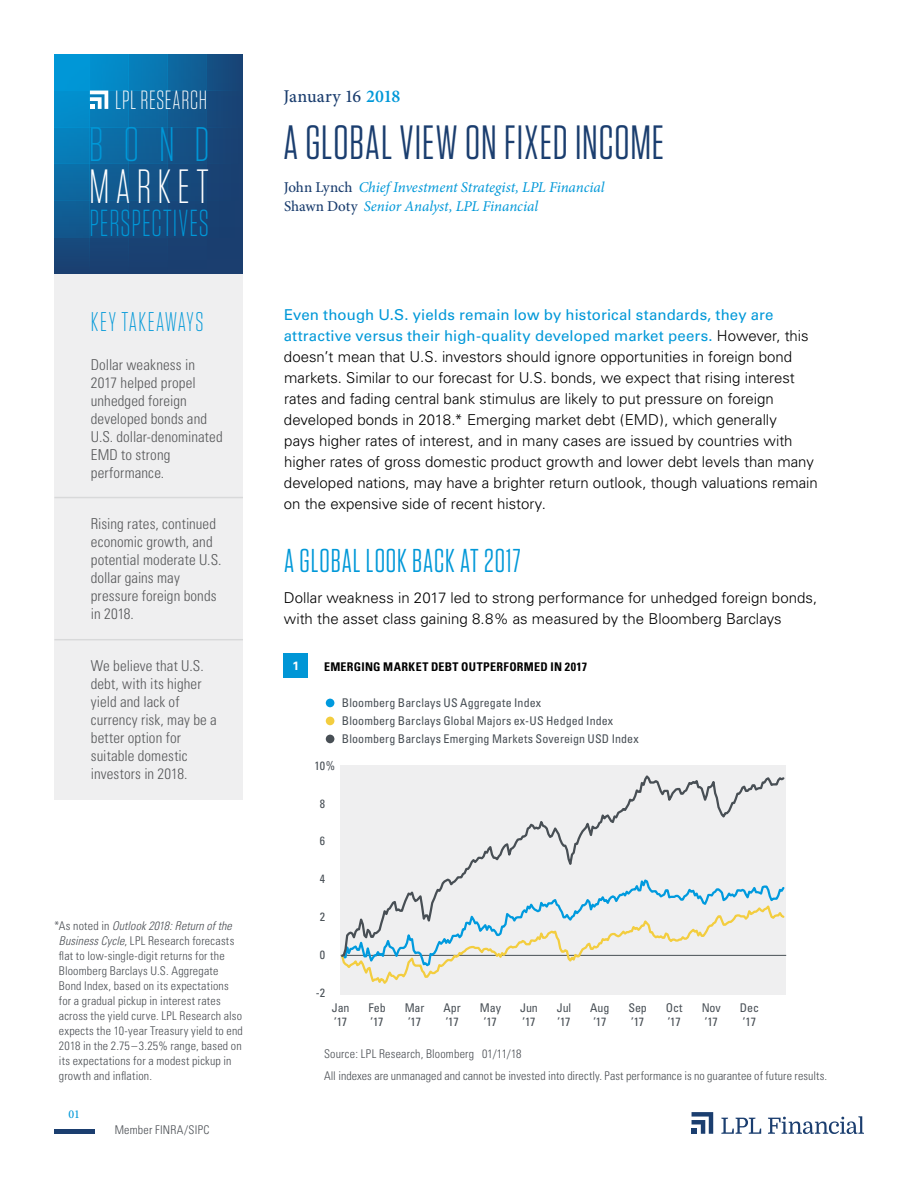
<style>
.page{position:relative;width:918px;height:1188px;background:#fff}
.page>*{position:absolute;margin:0;border:0;box-sizing:border-box;transform-origin:0 0}
.t1{font:300 48.3px "Tungsten Narrow";color:#0098d8}
.t2{font:48px "Tungsten Narrow";letter-spacing:.02em;color:#1b3e6f}
.t3{font:300 48px "Tungsten Narrow";letter-spacing:.13em;color:#fff}
.t4{font:300 37.5px "Tungsten Narrow";letter-spacing:.03em;color:#0098d8;scale:.9 1}
.t5{font:33px "Tungsten Narrow";letter-spacing:.03em;color:#0098d8}
.t6{font:300 27px "Tungsten Narrow";letter-spacing:.055em;color:#0098d8}
.t7{font:300 26.25px "Tungsten Narrow";letter-spacing:.025em;color:#fff}
.t8{font:500 18px "Minion Pro";letter-spacing:.005em;color:#1b3e6f}
.t9{font:300 15px/21px "Univers";color:#000}
.t10{font:300 condensed 15px/18px "Univers";letter-spacing:.005em;color:#58595b}
.t11{font:italic 15px/19.5px "Minion Pro";letter-spacing:-.005em;color:#0098d8}
.t12{font:300 condensed 12px/15px "Univers";letter-spacing:.015em;color:#4b4f54}
.t13{font:condensed 12px/13.5px "Univers";letter-spacing:.005em;color:#484f55}
.t14{font:700 condensed 12px "Univers";letter-spacing:.03em;color:#000}
.t15{font:500 12px "Minion Pro";color:#0098d8}
.t16{font:700 12px "Univers";color:#fff}
.s1{font-weight:600;color:#0098d8}
.s2{font-weight:500;font-style:normal;color:#1b3e6f}
.s3{font-weight:400;color:#0098d8}
.s4{font-style:italic}
</style>
<div class="page">
<hr style="left:54px;top:1130px;width:40px;height:4px;background:#1b3e6f">
<svg style="left:90px;top:54px;width:39px;height:220px"></svg>
<div style="left:206px;top:54px;width:37px;height:220px;background:#184476"></div>
<svg style="left:168px;top:54px;width:38px;height:220px"></svg>
<svg style="left:129px;top:54px;width:39px;height:220px"></svg>
<svg style="left:54px;top:54px;width:36px;height:220px"></svg>
<div style="left:54px;top:164px;width:189px;height:36px;background:linear-gradient(to right,#0c6ca5,#1b3b6c)"></div>
<div style="left:54px;top:200px;width:189px;height:38px;background:linear-gradient(to right,#105c92,#1a3b6c)"></div>
<div style="left:54px;top:127px;width:189px;height:37px;background:linear-gradient(to right,#0582bf,#1b3c6d)"></div>
<svg style="left:90px;top:91px;width:18px;height:18px"></svg>
<svg style="left:692px;top:1112px;width:21px;height:22px"></svg>
<svg style="left:721px;top:1118px;width:40px;height:16px"></svg>
<svg style="left:768px;top:1116px;width:96px;height:18px"></svg>
<div style="left:54px;top:274px;width:189px;height:526px;background:#efeff0"></div>
<hr style="left:54px;top:497px;width:189px;height:1px;background:#4b4f54">
<div style="left:284px;top:654px;width:24px;height:24px;background:#0096d6"></div>
<div style="left:341px;top:765px;width:445px;height:230px;background:#efeff0"></div>
<div style="left:326px;top:735px;width:8px;height:8px;background:#484f55;border-radius:50%"></div>
<div style="left:326px;top:717px;width:8px;height:8px;background:#f3cd3f;border-radius:50%"></div>
<div style="left:326px;top:699px;width:8px;height:8px;background:#009ade;border-radius:50%"></div>
<svg style="left:340px;top:959px;width:235px;height:28px"></svg>
<svg style="left:340px;top:773px;width:446px;height:186px"></svg>
<hr style="left:54px;top:639px;width:189px;height:1px;background:#4b4f54">
<h3 class="t7" style="left:115px;top:87px;width:93px">LPL RESEARCH</h3>
<h1 class="t1" style="left:89px;top:121px;width:123px">BOND</h1>
<h2 class="t3" style="left:89px;top:162px;width:121px">MARKET</h2>
<h3 class="t4" style="left:89px;top:205px;width:134px">PERSPECTIVES</h3>
<p class="t8" style="left:284px;top:84px;width:118px">January 16 <span class="s1">2018</span></p>
<h2 class="t2" style="left:284px;top:119px;width:382px">A GLOBAL VIEW ON FIXED INCOME</h2>
<p class="t11" style="left:284px;top:177px;width:322px"><span class="s2">John Lynch</span> Chief Investment Strategist, LPL Financial<br><span class="s2">Shawn Doty</span> Senior Analyst, LPL Financial</p>
<h3 class="t6" style="left:91px;top:308px;width:114px">KEY TAKEAWAYS</h3>
<p class="t9" style="left:284px;top:304px;width:536px"><span class="s3">Even though U.S. yields remain low by historical standards, they are attractive versus their high-quality developed market peers.</span> However, this doesn’t mean that U.S. investors should ignore opportunities in foreign bond markets. Similar to our forecast for U.S. bonds, we expect that rising interest rates and fading central bank stimulus are likely to put pressure on foreign developed bonds in 2018.* Emerging market debt (EMD), which generally<br>pays higher rates of interest, and in many cases are issued by countries with higher rates of gross domestic product growth and lower debt levels than many developed nations, may have a brighter return outlook, though valuations remain on the expensive side of recent history.</p>
<h3 class="t5" style="left:284px;top:544px;width:238px">A GLOBAL LOOK BACK AT 2017</h3>
<p class="t9" style="left:284px;top:588px;width:535px">Dollar weakness in 2017 led to strong performance for unhedged foreign bonds, with the asset class gaining 8.8% as measured by the Bloomberg Barclays</p>
<p class="t16" style="left:292px;top:659px;width:8px">1</p>
<p class="t14" style="left:324px;top:659px;width:265px">EMERGING MARKET DEBT OUTPERFORMED IN 2017</p>
<p class="t10" style="left:91px;top:355px;width:133px">Dollar weakness in<br>2017 helped propel unhedged foreign developed bonds and<br>U.S. dollar-denominated<br>EMD to strong performance.</p>
<p class="t10" style="left:91px;top:515px;width:132px">Rising rates, continued economic growth, and potential moderate U.S. dollar gains may pressure foreign bonds in 2018.</p>
<p class="t10" style="left:91px;top:657px;width:128px">We believe that U.S. debt, with its higher yield and lack of currency risk, may be a better option for suitable domestic investors in 2018.</p>
<p class="t13" style="left:342px;top:696px;width:201px">Bloomberg Barclays US Aggregate Index</p>
<p class="t13" style="left:342px;top:714px;width:273px">Bloomberg Barclays Global Majors ex-US Hedged Index</p>
<p class="t13" style="left:342px;top:732px;width:298px">Bloomberg Barclays Emerging Markets Sovereign USD Index</p>
<p class="t13" style="left:315px;top:759px;width:22px">10%</p>
<p class="t13" style="left:320px;top:796px;width:7px">8</p>
<p class="t13" style="left:320px;top:834px;width:7px">6</p>
<p class="t13" style="left:320px;top:872px;width:7px">4</p>
<p class="t13" style="left:320px;top:910px;width:7px">2</p>
<p class="t13" style="left:320px;top:948px;width:7px">0</p>
<p class="t13" style="left:316px;top:986px;width:11px">-2</p>
<p class="t12" style="left:59px;top:918px;width:186px;text-indent:-5px">*As noted in <span class="s4">Outlook 2018: Return of the Business Cycle</span>, LPL Research forecasts flat to low-single-digit returns for the Bloomberg Barclays U.S. Aggregate Bond Index, based on its expectations for a gradual pickup in interest rates across the yield curve. LPL Research also expects the 10-year Treasury yield to end 2018 in the 2.75–3.25% range, based on its expectations for a modest pickup in growth and inflation.</p>
<p class="t13" style="left:332px;top:1001px;width:19px">Jan ’17</p>
<p class="t13" style="left:666px;top:1001px;width:18px">Oct ’17</p>
<p class="t13" style="left:702px;top:1001px;width:21px">Nov ’17</p>
<p class="t13" style="left:628px;top:1001px;width:20px">Sep ’17</p>
<p class="t13" style="left:368px;top:1001px;width:19px">Feb ’17</p>
<p class="t13" style="left:443px;top:1001px;width:19px">Apr ’17</p>
<p class="t13" style="left:520px;top:1001px;width:19px">Jun ’17</p>
<p class="t13" style="left:590px;top:1001px;width:21px">Aug ’17</p>
<p class="t13" style="left:405px;top:1001px;width:21px">Mar ’17</p>
<p class="t13" style="left:480px;top:1001px;width:23px;text-align:center">May ’17</p>
<p class="t13" style="left:557px;top:1001px;width:16px">Jul ’17</p>
<p class="t13" style="left:740px;top:1001px;width:21px">Dec ’17</p>
<p class="t12" style="left:324px;top:1043px;width:505px;line-height:21.8px">Source: LPL Research, Bloomberg 01/11/18<br>All indexes are unmanaged and cannot be invested into directly. Past performance is no guarantee of future results.</p>
<p class="t15" style="left:68px;top:1106px;width:13px">01</p>
<p class="t12" style="left:115px;top:1122px;width:96px">Member FINRA/SIPC</p>
</div>
